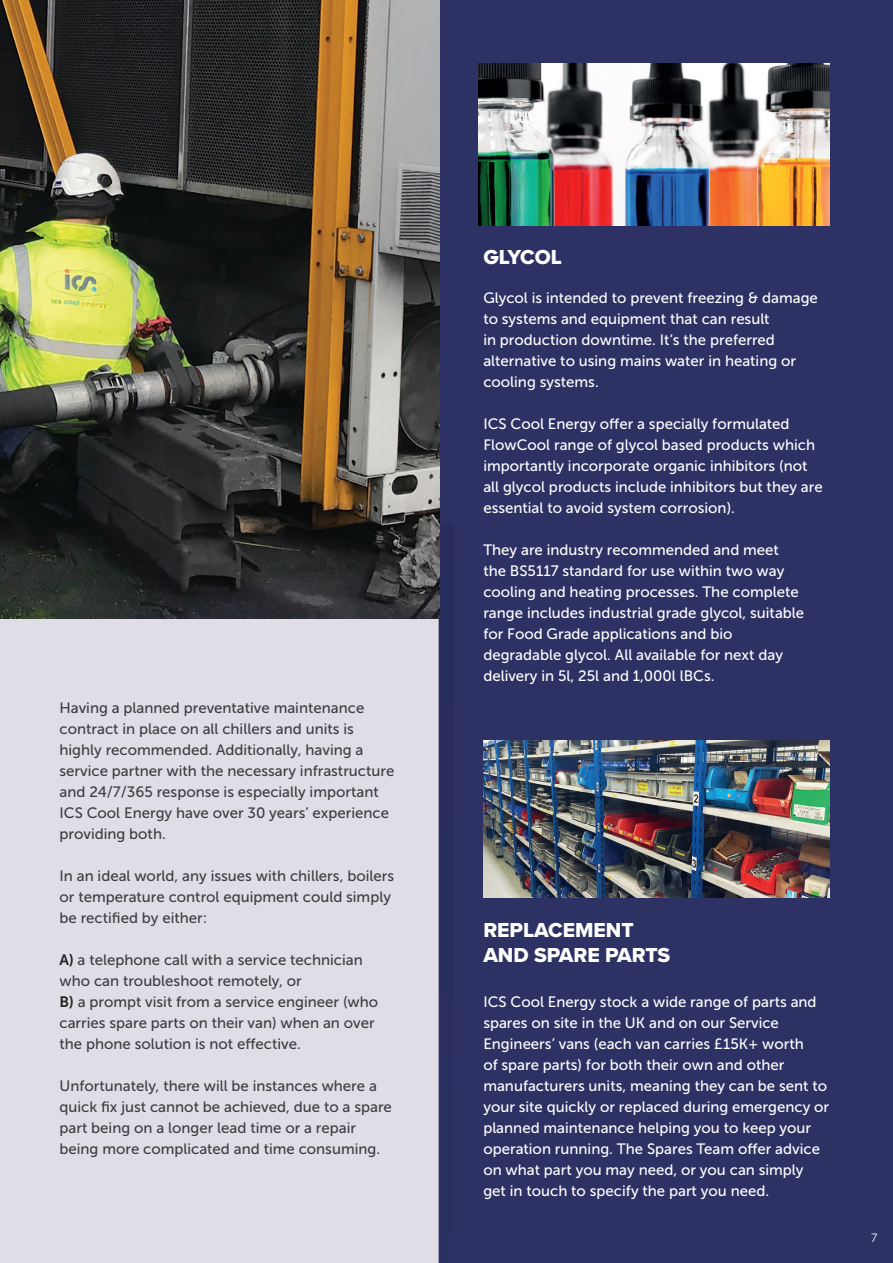
<style>
.page{position:relative;width:893px;height:1263px;background:#fff}
.page>*{position:absolute;margin:0;border:0;box-sizing:border-box;transform-origin:0 0}
.Table_Headline{font:21px "Proxima Nova A Extrabld";color:#fff}
.Table_Headline-2{font:15px/21px "Museo Sans 500";color:#fff}
.Table_Headline-3{font:15px/21px "Museo Sans 500";color:#3e3e3f}
.t1{font:12px "Museo Sans 300";color:#fff}
.s1{font-family:"Museo Sans 700";color:#231f20}
</style>
<div class="page">
<div style="left:0;top:524px;width:454px;height:739px;background:#dfdee6"></div>
<div style="left:439px;top:0;width:454px;height:1263px;background:#2d3163"></div>
<img style="left:1px;top:0;width:438px;height:618px">
<hr style="left:0;top:0;width:1px;height:619px;background:#2d3163">
<img style="left:483px;top:740px;width:346px;height:158px">
<img style="left:478px;top:64px;width:351px;height:162px">
<p class="Table_Headline-3" style="left:60px;top:697px;width:336px">Having a planned preventative maintenance contract in place on all chillers and units is highly recommended. Additionally, having a service partner with the necessary infrastructure and 24/7/365 response is especially important ICS Cool Energy have over 30 years’ experience providing both.</p>
<p class="Table_Headline-3" style="left:60px;top:865px;width:336px">In an ideal world, any issues with chillers, boilers or temperature control equipment could simply be rectified by either:</p>
<p class="Table_Headline-3" style="left:60px;top:949px;width:305px"><span class="s1">A)</span> a telephone call with a service technician who can troubleshoot remotely, or</p>
<p class="Table_Headline-3" style="left:60px;top:991px;width:320px"><span class="s1">B)</span> a prompt visit from a service engineer (who carries spare parts on their van) when an over the phone solution is not effective.</p>
<p class="Table_Headline-3" style="left:60px;top:1075px;width:334px">Unfortunately, there will be instances where a quick fix just cannot be achieved, due to a spare part being on a longer lead time or a repair being more complicated and time consuming.</p>
<p class="Table_Headline" style="left:483px;top:241px;width:80px">GLYCOL</p>
<p class="Table_Headline-2" style="left:483px;top:287px;width:336px">Glycol is intended to prevent freezing &amp; damage to systems and equipment that can result<br>in production downtime. It’s the preferred alternative to using mains water in heating or cooling systems.</p>
<p class="Table_Headline-2" style="left:483px;top:413px;width:341px">ICS Cool Energy offer a specially formulated FlowCool range of glycol based products which importantly incorporate organic inhibitors (not all glycol products include inhibitors but they are essential to avoid system corrosion).</p>
<p class="Table_Headline-2" style="left:483px;top:539px;width:297px">They are industry recommended and meet</p>
<p class="Table_Headline-2" style="left:483px;top:560px;width:303px">the BS5117 standard for use within two way</p>
<p class="Table_Headline-2" style="left:483px;top:581px;width:317px">cooling and heating processes. The complete</p>
<p class="Table_Headline-2" style="left:483px;top:602px;width:322px">range includes industrial grade glycol, suitable</p>
<p class="Table_Headline-2" style="left:483px;top:623px;width:251px">for Food Grade applications and bio</p>
<p class="Table_Headline-2" style="left:483px;top:644px;width:301px">degradable glycol. All available for next day</p>
<p class="Table_Headline-2" style="left:483px;top:665px;width:233px">delivery in 5l, 25l and 1,000l lBCs.</p>
<p class="Table_Headline" style="left:483px;top:914px;width:152px">REPLACEMENT</p>
<p class="Table_Headline" style="left:483px;top:939px;width:188px">AND SPARE PARTS</p>
<p class="Table_Headline-2" style="left:483px;top:991px;width:335px">ICS Cool Energy stock a wide range of parts and spares on site in the UK and on our Service</p>
<p class="Table_Headline-2" style="left:483px;top:1033px;width:347px">Engineers’ vans (each van carries £15K+ worth<br>of spare parts) for both their own and other manufacturers units, meaning they can be sent to your site quickly or replaced during emergency or planned maintenance helping you to keep your operation running. The Spares Team offer advice on what part you may need, or you can simply get in touch to specify the part you need.</p>
<p class="t1" style="left:871px;top:1231px;width:8px">7</p>
</div>
